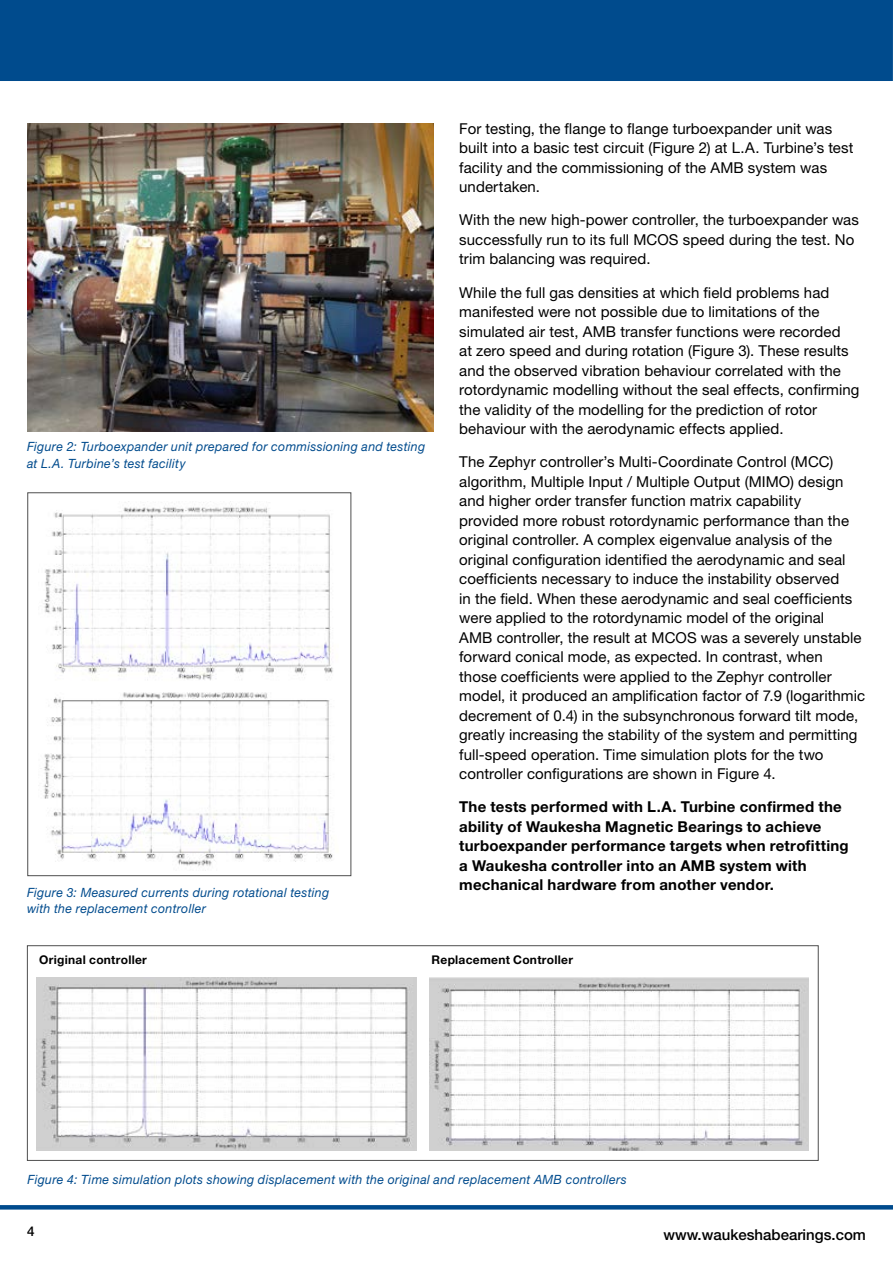
<style>
.page{position:relative;width:893px;height:1263px;background:#fff}
.page>*{position:absolute;margin:0;border:0;box-sizing:border-box;transform-origin:0 0}
.t1{font:15px/19.5px "Helvetica Neue LT Std";letter-spacing:.005em;color:#000}
.t2{font:700 15px/19.5px "Helvetica Neue LT Std";letter-spacing:.015em;color:#000}
.t3{font:500 15px "Helvetica Neue LT Std";color:#000}
.t4{font:500 13.5px "Helvetica Neue LT Std";color:#000}
.t5{font:italic 12.75px/16.5px "Helvetica Neue LT Std";letter-spacing:.025em;color:#004b8d}
.t6{font:700 12px "Helvetica Neue LT Std";letter-spacing:.02em;color:#000}
</style>
<div class="page">
<div style="left:0;top:0;width:893px;height:81px;background:#004b8d"></div>
<svg style="left:0;top:1205px;width:893px;height:4px;background:#054e8f"></svg>
<img style="left:37px;top:977px;width:380px;height:173px">
<img style="left:429px;top:977px;width:380px;height:173px">
<img style="left:27px;top:123px;width:407px;height:308px">
<img style="left:43px;top:501px;width:290px;height:180px">
<img style="left:40px;top:692px;width:293px;height:174px">
<p class="t5" style="left:27px;top:438px;width:400px">Figure 2: Turboexpander unit prepared for commissioning and testing at L.A. Turbine’s test facility</p>
<p class="t5" style="left:27px;top:883px;width:304px">Figure 3: Measured currents during rotational testing with the replacement controller</p>
<p class="t1" style="left:459px;top:119px;width:396px">For testing, the flange to flange turboexpander unit was built into a basic test circuit (Figure 2) at L.A. Turbine’s test facility and the commissioning of the AMB system was undertaken.</p>
<p class="t1" style="left:459px;top:210px;width:401px">With the new high-power controller, the turboexpander was successfully run to its full MCOS speed during the test. No trim balancing was required.</p>
<p class="t1" style="left:459px;top:282px;width:402px">While the full gas densities at which field problems had manifested were not possible due to limitations of the simulated air test, AMB transfer functions were recorded<br>at zero speed and during rotation (Figure 3). These results and the observed vibration behaviour correlated with the rotordynamic modelling without the seal effects, confirming the validity of the modelling for the prediction of rotor behaviour with the aerodynamic effects applied.</p>
<p class="t1" style="left:459px;top:452px;width:407px">The Zephyr controller’s Multi-Coordinate Control (MCC) algorithm, Multiple Input / Multiple Output (MIMO) design and higher order transfer function matrix capability<br>provided more robust rotordynamic performance than the original controller. A complex eigenvalue analysis of the original configuration identified the aerodynamic and seal coefficients necessary to induce the instability observed<br>in the field. When these aerodynamic and seal coefficients were applied to the rotordynamic model of the original<br>AMB controller, the result at MCOS was a severely unstable forward conical mode, as expected. In contrast, when<br>those coefficients were applied to the Zephyr controller model, it produced an amplification factor of 7.9 (logarithmic decrement of 0.4) in the subsynchronous forward tilt mode, greatly increasing the stability of the system and permitting full-speed operation. Time simulation plots for the two controller configurations are shown in Figure 4.</p>
<p class="t2" style="left:459px;top:797px;width:391px">The tests performed with L.A. Turbine confirmed the ability of Waukesha Magnetic Bearings to achieve turboexpander performance targets when retrofitting a Waukesha controller into an AMB system with mechanical hardware from another vendor.</p>
<p class="t6" style="left:39px;top:953px;width:109px">Original controller</p>
<p class="t6" style="left:432px;top:953px;width:143px">Replacement Controller</p>
<p class="t5" style="left:28px;top:1171px;width:601px">Figure 4: Time simulation plots showing displacement with the original and replacement AMB controllers</p>
<p class="t4" style="left:27px;top:1223px;width:9px">4</p>
<p class="t3" style="left:663px;top:1225px;width:204px">www.waukeshabearings.com</p>
</div>
